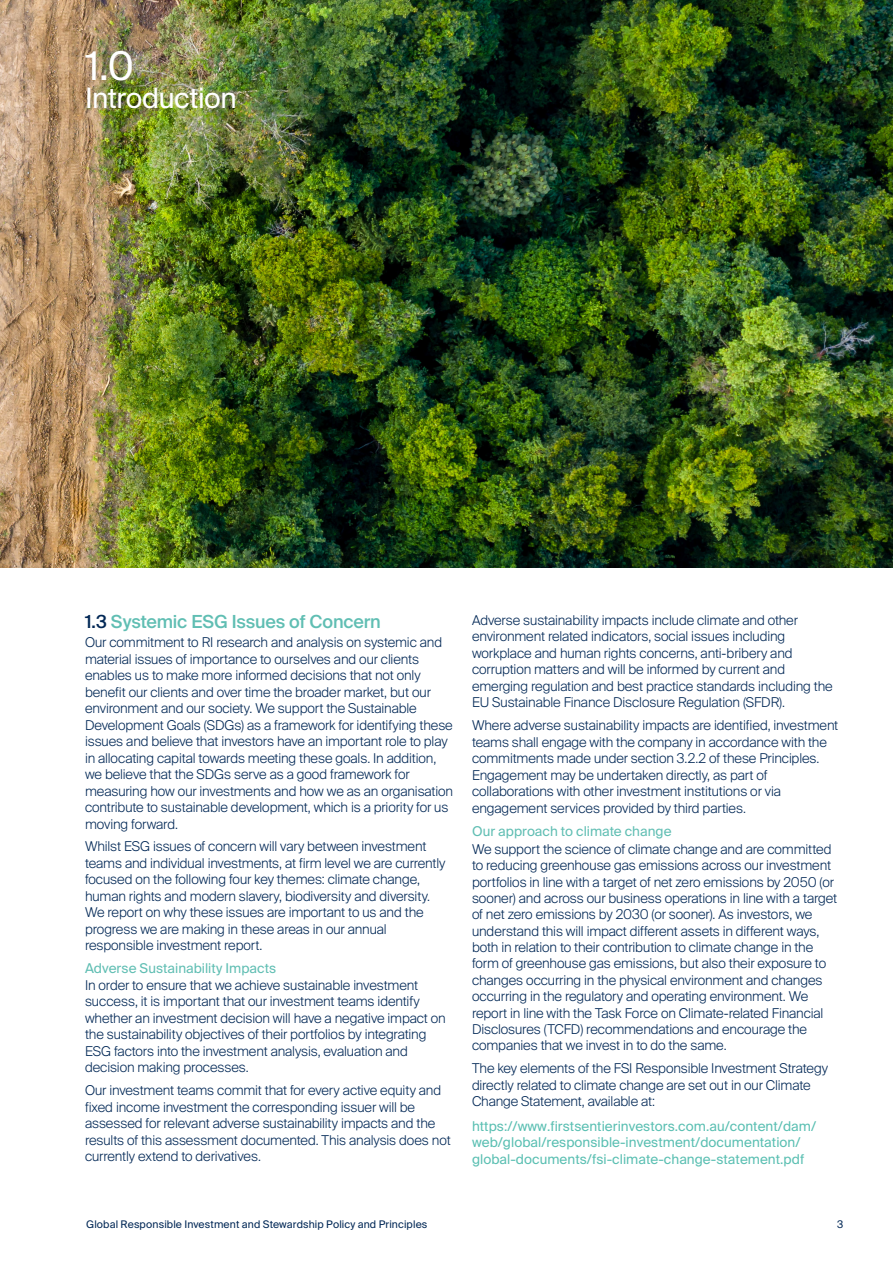
<style>
.page{position:relative;width:893px;height:1263px;background:#fff}
.page>*{position:absolute;margin:0;border:0;box-sizing:border-box;transform-origin:0 0}
.Main_heading{font:39.45px "Suisse Intl";color:#fff}
.Main_Heading_3{font:28.2px "Suisse Intl";letter-spacing:-.02em;color:#fff}
.Body_heading{font:500 18px "Suisse Intl";letter-spacing:-.01em;color:#60beb3}
.Body_text{font:300 13.5px/16.5px "Suisse Intl";letter-spacing:-.005em;color:#022856}
.Body_text_-_green{font:300 13.5px/16.5px "Suisse Intl";letter-spacing:-.01em;color:#022856}
.Body_text_-_green-2{font:13.5px/16.5px "Suisse Intl";letter-spacing:.005em;color:#5abfb2}
.Body_text_-_green-3{font:13.5px "Suisse Intl";color:#60beb3}
.t1{font:10.5px "Suisse Intl";letter-spacing:.01em;color:#022856}
.s1{color:#022856}
.s2{font-weight:400;color:#60beb3}
</style>
<div class="page">
<img style="left:0;top:0;width:893px;height:568px">
<p class="Main_heading" style="left:85px;top:43px;width:50px">1.0</p>
<p class="Main_Heading_3" style="left:85px;top:82px;width:153px">Introduction</p>
<p class="Body_heading" style="left:85px;top:612px;width:297px"><span class="s1">1.3</span> Systemic ESG Issues of Concern</p>
<p class="Body_text" style="left:85px;top:634px;width:370px">Our commitment to RI research and analysis on systemic and material issues of importance to ourselves and our clients enables us to make more informed decisions that not only benefit our clients and over time the broader market, but our environment and our society. We support the Sustainable Development Goals (SDGs) as a framework for identifying these issues and believe that investors have an important role to play in allocating capital towards meeting these goals. In addition, we believe that the SDGs serve as a good framework for measuring how our investments and how we as an organisation contribute to sustainable development, which is a priority for us moving forward.</p>
<p class="Body_text" style="left:85px;top:838px;width:362px">Whilst ESG issues of concern will vary between investment teams and individual investments, at firm level we are currently focused on the following four key themes: climate change, human rights and modern slavery, biodiversity and diversity.<br>We report on why these issues are important to us and the progress we are making in these areas in our annual responsible investment report.</p>
<p class="Body_text_-_green-3" style="left:85px;top:961px;width:193px">Adverse Sustainability Impacts</p>
<p class="Body_text" style="left:85px;top:977px;width:362px">In order to ensure that we achieve sustainable investment success, it is important that our investment teams identify whether an investment decision will have a negative impact on the sustainability objectives of their portfolios by integrating ESG factors into the investment analysis, evaluation and decision making processes.</p>
<p class="Body_text" style="left:85px;top:1082px;width:367px">Our investment teams commit that for every active equity and fixed income investment the corresponding issuer will be assessed for relevant adverse sustainability impacts and the results of this assessment documented. This analysis does not currently extend to derivatives.</p>
<p class="Body_text_-_green" style="left:472px;top:612px;width:362px">Adverse sustainability impacts include climate and other environment related indicators, social issues including workplace and human rights concerns, anti-bribery and corruption matters and will be informed by current and emerging regulation and best practice standards including the EU Sustainable Finance Disclosure Regulation (SFDR).</p>
<p class="Body_text_-_green" style="left:472px;top:717px;width:368px">Where adverse sustainability impacts are identified, investment teams shall engage with the company in accordance with the commitments made under section 3.2.2 of these Principles.<br>Engagement may be undertaken directly, as part of collaborations with other investment institutions or via engagement services provided by third parties.</p>
<p class="Body_text_-_green" style="left:472px;top:822px;width:361px;line-height:18.3px"><span class="s2">Our approach to climate change<br></span>We support the science of climate change and are committed</p>
<p class="Body_text_-_green" style="left:472px;top:857px;width:367px">to reducing greenhouse gas emissions across our investment portfolios in line with a target of net zero emissions by 2050 (or sooner) and across our business operations in line with a target of net zero emissions by 2030 (or sooner). As investors, we understand this will impact different assets in different ways, both in relation to their contribution to climate change in the form of greenhouse gas emissions, but also their exposure to changes occurring in the physical environment and changes occurring in the regulatory and operating environment. We report in line with the Task Force on Climate-related Financial Disclosures (TCFD) recommendations and encourage the companies that we invest in to do the same.</p>
<p class="Body_text_-_green" style="left:472px;top:1060px;width:358px">The key elements of the FSI Responsible Investment Strategy directly related to climate change are set out in our Climate<br>Change Statement, available at:</p>
<p class="Body_text_-_green-2" style="left:472px;top:1118px;width:346px">https://www.firstsentierinvestors.com.au/content/dam/ web/global/responsible-investment/documentation/ global-documents/fsi-climate-change-statement.pdf</p>
<p class="t1" style="left:86px;top:1218px;width:343px">Global Responsible Investment and Stewardship Policy and Principles</p>
<p class="t1" style="left:837px;top:1218px;width:8px">3</p>
</div>
